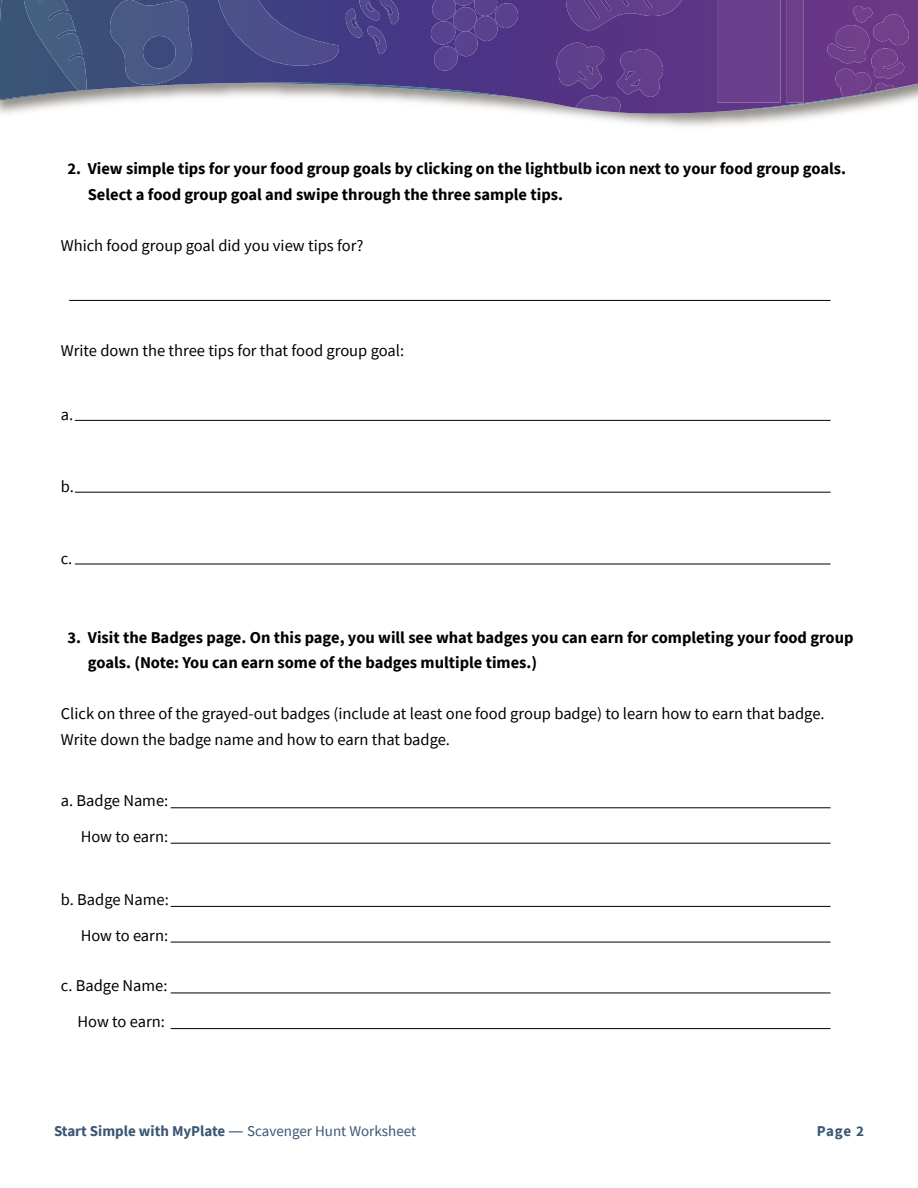
<style>
.page{position:relative;width:918px;height:1188px;background:#fff}
.page>*{position:absolute;margin:0;border:0;box-sizing:border-box;transform-origin:0 0}
.t1{font:16.5px/36px "Source Sans Pro";color:#000;text-align:right}
.t2{font:700 16.5px/25.5px "Source Sans Pro";color:#000}
.t3{font:700 15px "Source Sans Pro";color:#3a5674}
.s1{font-family:"Open Sans";font-weight:400}
.s2{font-weight:400}
</style>
<div class="page">
<img style="left:0;top:112px;width:846px;height:14px">
<svg style="left:0;top:0;width:918px;height:112px"></svg>
<svg style="left:48px;top:0;width:756px;height:108px;background:#77699c"></svg>
<svg style="left:826px;top:6px;width:83px;height:91px;background:#71428b"></svg>
<svg style="left:103px;top:0;width:90px;height:85px;background:#455483"></svg>
<svg style="left:566px;top:0;width:116px;height:30px;background:#5f3c89"></svg>
<svg style="left:717px;top:0;width:87px;height:103px;background:#6b3f8b"></svg>
<svg style="left:429px;top:0;width:91px;height:71px;background:#543e8c"></svg>
<svg style="left:218px;top:0;width:183px;height:66px;background:#474487"></svg>
<svg style="left:554px;top:43px;width:109px;height:69px;background:#613e8a"></svg>
<svg style="left:24px;top:0;width:63px;height:91px;background:#41597d"></svg>
<hr style="left:69px;top:300px;width:762px;height:1px;background:#000">
<hr style="left:75px;top:420px;width:756px;height:1px;background:#000">
<hr style="left:75px;top:492px;width:756px;height:1px;background:#000">
<hr style="left:75px;top:564px;width:756px;height:1px;background:#000">
<hr style="left:171px;top:808px;width:660px;height:1px;background:#000">
<hr style="left:171px;top:843px;width:660px;height:1px;background:#000">
<hr style="left:171px;top:906px;width:660px;height:1px;background:#000">
<hr style="left:171px;top:942px;width:660px;height:1px;background:#000">
<hr style="left:171px;top:993px;width:660px;height:1px;background:#000">
<hr style="left:171px;top:1028px;width:660px;height:1px;background:#000">
<p class="t2" style="left:88px;top:156px;width:760px;text-indent:-20px">2. View simple tips for your food group goals by clicking on the lightbulb icon next to your food group goals.<br>Select a food group goal and swipe through the three sample tips.</p>
<p class="t1" style="left:61px;top:227px;width:304px">Which food group goal did you view tips for?</p>
<p class="t1" style="left:61px;top:332px;width:345px">Write down the three tips for that food group goal:</p>
<p class="t1" style="left:61px;top:397px;width:14px">a.</p>
<p class="t1" style="left:61px;top:469px;width:15px">b.</p>
<p class="t1" style="left:61px;top:541px;width:13px">c.</p>
<p class="t2" style="left:88px;top:624px;width:767px;text-indent:-20px">3. Visit the Badges page. On this page, you will see what badges you can earn for completing your food group goals. (Note: You can earn some of the badges multiple times.)</p>
<p class="t1" style="left:61px;top:701px;width:765px;line-height:25.5px;text-align:left">Click on three of the grayed-out badges (include at least one food group badge) to learn how to earn that badge.<br>Write down the badge name and how to earn that badge.</p>
<p class="t1" style="left:61px;top:783px;width:109px">a. Badge Name:<br>How to earn:</p>
<p class="t1" style="left:61px;top:882px;width:110px">b. Badge Name:<br>How to earn:</p>
<p class="t1" style="left:61px;top:967px;width:108px">c. Badge Name:<br>How to earn:</p>
<p class="t3" style="left:54px;top:1121px;width:364px">Start Simple with MyPlate <span class="s1">—</span> <span class="s2">Scavenger Hunt Worksheet</span></p>
<p class="t3" style="left:817px;top:1121px;width:49px">Page 2</p>
</div>
